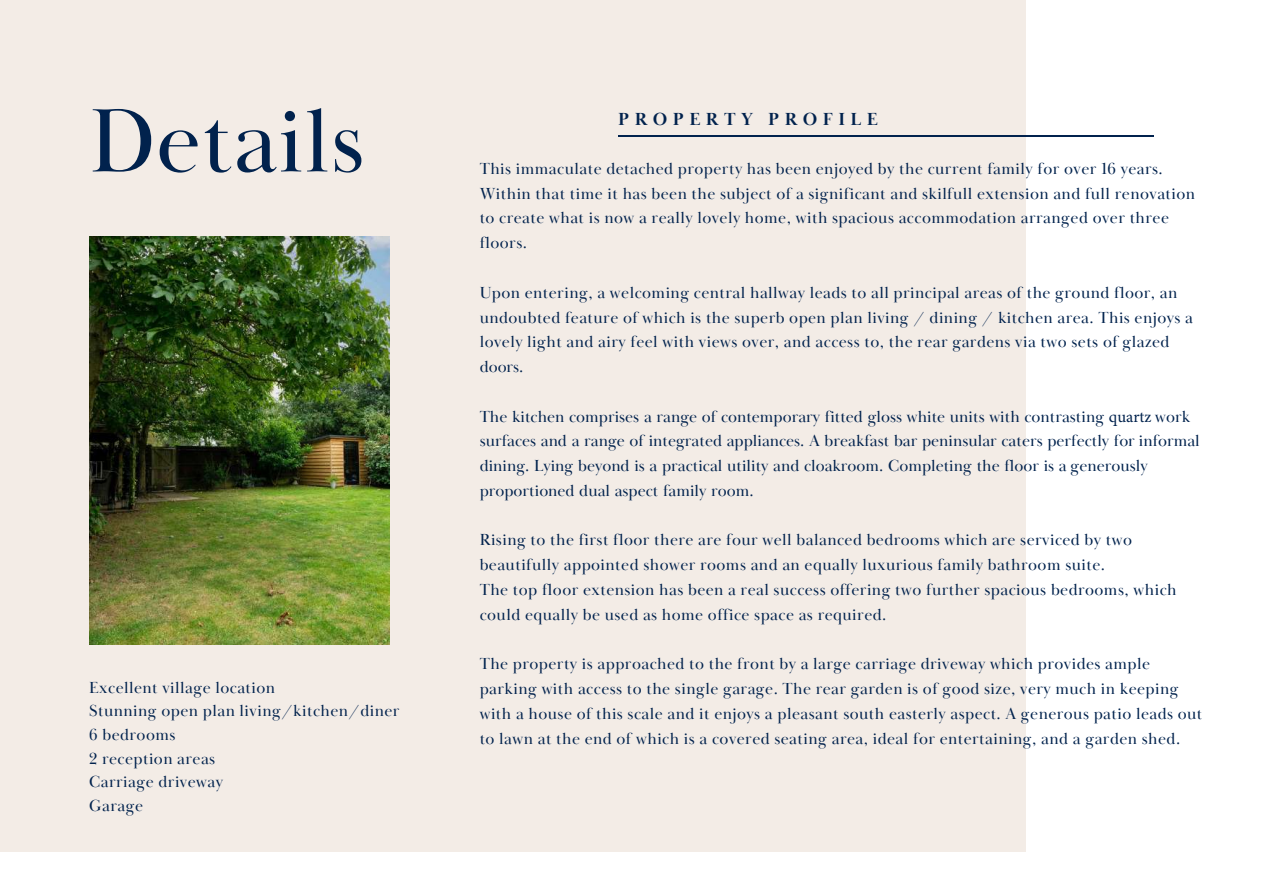
<style>
.page{position:relative;width:1263px;height:894px;background:#fff}
.page>*{position:absolute;margin:0;border:0;box-sizing:border-box;transform-origin:0 0}
.t1{font:93px "Baskerville Display PT";letter-spacing:.005em;color:#01224d}
.t2{font:700 18px "Baskerville Display PT";letter-spacing:.3em;color:#01224d}
.t3{font:16.5px/24.8px "Baskerville Display PT";letter-spacing:.025em;color:#01224d}
.t4{font:16.5px/24.8px "Baskerville Display PT";color:#01224d}
.s1{font-family:"Minion Pro"}
</style>
<div class="page">
<div style="left:0;top:0;width:1025px;height:851px;background:#f3ece6"></div>
<hr style="left:618px;top:136px;width:535px;height:1px;background:#01224d">
<img style="left:89px;top:236px;width:301px;height:408px">
<h1 class="t1" style="left:89px;top:84px;width:277px">Details</h1>
<p class="t3" style="left:89px;top:676px;width:312px;line-height:23.5px">Excellent village location<br>Stunning open plan living/kitchen/diner<br>6 bedrooms<br>2 reception areas<br>Carriage driveway<br>Garage</p>
<p class="t2" style="left:618px;top:108px;width:261px">PROPERTY PROFILE</p>
<p class="t3" style="left:480px;top:157px;width:717px">This immaculate detached property has been enjoyed by the current family for over 16 years.<br>Within that time it has been the subject of a significant and skilfull extension and full renovation to create what is now a really lovely home, with spacious accommodation arranged over three floors.</p>
<p class="t3" style="left:480px;top:280px;width:715px">Upon entering, a welcoming central hallway leads to all principal areas of the ground floor, an undoubted feature of which is the superb open plan living / dining / kitchen area. This enjoys a lovely light and airy feel with views over, and access to, the rear gardens via two sets of glazed doors.</p>
<p class="t4" style="left:480px;top:404px;width:722px">The kitchen comprises a range of contemporary fitted gloss white units with contrasting <span class="s1">quartz</span> work surfaces and a range of integrated appliances. A breakfast bar peninsular caters perfectly for informal dining. Lying beyond is a practical utility and cloakroom. Completing the floor is a generously proportioned dual aspect family room.</p>
<p class="t3" style="left:480px;top:528px;width:698px">Rising to the first floor there are four well balanced bedrooms which are serviced by two beautifully appointed shower rooms and an equally luxurious family bathroom suite.<br>The top floor extension has been a real success offering two further spacious bedrooms, which could equally be used as home office space as required.</p>
<p class="t3" style="left:480px;top:651px;width:724px">The property is approached to the front by a large carriage driveway which provides ample parking with access to the single garage. The rear garden is of good size, very much in keeping with a house of this scale and it enjoys a pleasant south easterly aspect. A generous patio leads out to lawn at the end of which is a covered seating area, ideal for entertaining, and a garden shed.</p>
</div>
